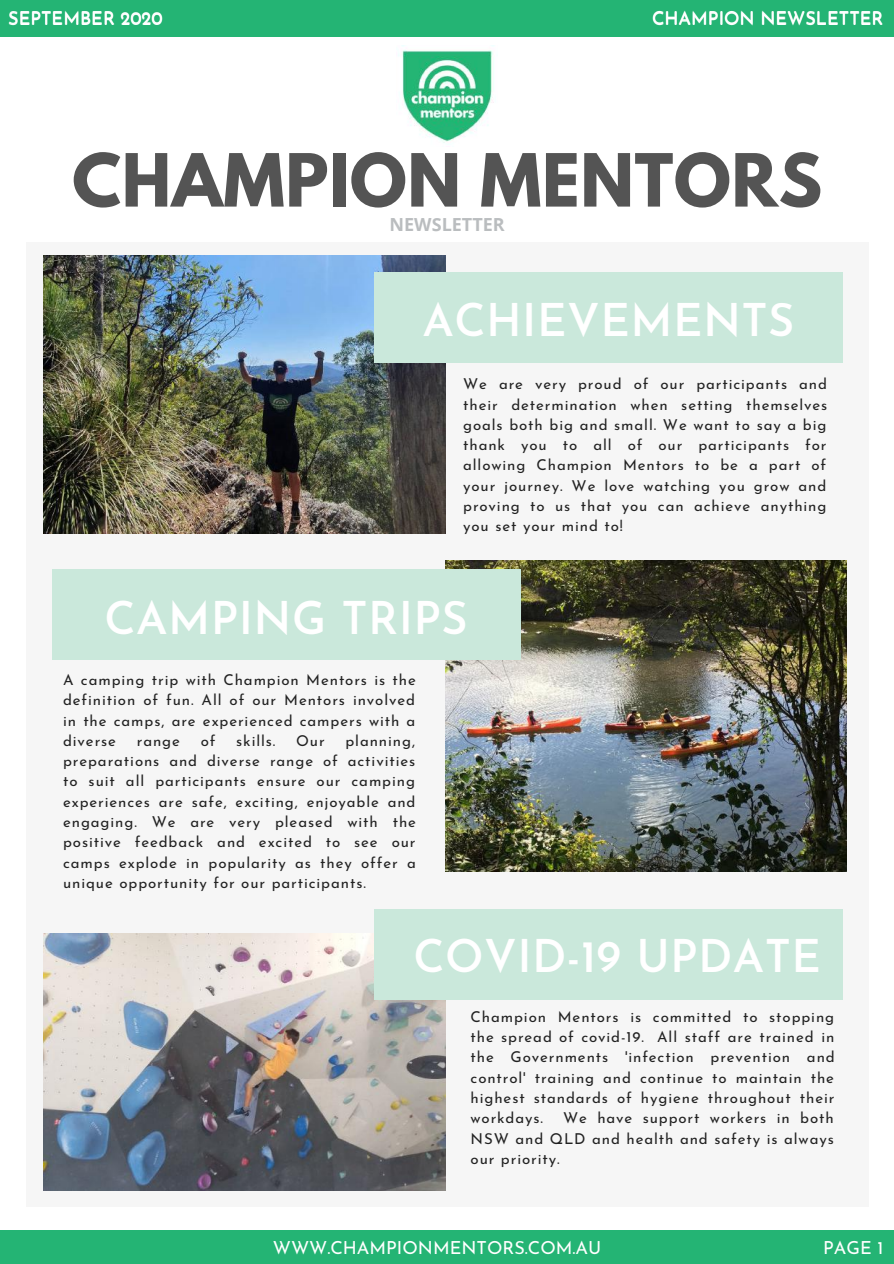
<style>
.page{position:relative;width:894px;height:1264px;background:#fff}
.page>*{position:absolute;margin:0;border:0;box-sizing:border-box;transform-origin:0 0}
.t1{font:700 64.8px "League Spartan";letter-spacing:.01em;color:#545454}
.t2{font:600 45px "Josefin Sans";letter-spacing:.01em;color:#fff}
.t3{font:18px "Josefin Sans";color:#fff}
.t4{font:700 18px "Open Sans";color:#babdbf}
.t5{font:15px/20.2px "Josefin Sans";letter-spacing:.06em;color:#222;text-align:justify}
</style>
<div class="page">
<div style="left:0;top:1230px;width:893px;height:33px;background:#24b474"></div>
<div style="left:0;top:0;width:893px;height:37px;background:#24b474"></div>
<div style="left:27px;top:242px;width:841px;height:964px;background:#f6f6f6"></div>
<img style="left:44px;top:255px;width:401px;height:278px">
<img style="left:445px;top:560px;width:401px;height:311px">
<img style="left:44px;top:933px;width:401px;height:257px">
<div style="left:374px;top:272px;width:468px;height:91px;background:#cae8db"></div>
<div style="left:52px;top:570px;width:468px;height:90px;background:#cae8db"></div>
<div style="left:374px;top:909px;width:468px;height:90px;background:#cae8db"></div>
<img style="left:398px;top:50px;width:96px;height:93px">
<p class="t3" style="left:8px;top:11px;width:156px">SEPTEMBER 2020</p>
<p class="t3" style="left:652px;top:11px;width:233px">CHAMPION NEWSLETTER</p>
<h1 class="t1" style="left:72px;top:148px;width:751px">CHAMPION MENTORS</h1>
<p class="t4" style="left:389px;top:212px;width:117px">NEWSLETTER</p>
<h2 class="t2" style="left:422px;top:302px;width:373px">ACHIEVEMENTS</h2>
<p class="t5" style="left:463px;top:375px;width:365px">We are very proud of our participants and their determination when setting themselves goals both big and small. We want to say a big thank you to all of our participants for allowing Champion Mentors to be a part of your journey. We love watching you grow and proving to us that you can achieve anything you set your mind to!</p>
<h2 class="t2" style="left:104px;top:600px;width:364px">CAMPING TRIPS</h2>
<p class="t5" style="left:63px;top:671px;width:354px">A camping trip with Champion Mentors is the definition of fun. All of our Mentors involved in the camps, are experienced campers with a diverse</p>
<p class="t5" style="left:63px;top:732px;width:354px;text-indent:282px">planning, preparations and diverse range of activities to suit all participants ensure our camping experiences are safe, exciting, enjoyable and engaging. We are very pleased with the positive feedback and excited to see our camps explode in popularity as they offer a unique opportunity for our participants.</p>
<p class="t5" style="left:137px;top:732px;width:45px">range</p>
<p class="t5" style="left:201px;top:732px;width:16px">of</p>
<p class="t5" style="left:236px;top:732px;width:41px">skills.</p>
<p class="t5" style="left:296px;top:732px;width:30px">Our</p>
<h2 class="t2" style="left:413px;top:938px;width:409px">COVID-19 UPDATE</h2>
<p class="t5" style="left:470px;top:1008px;width:365px">Champion Mentors is committed to stopping the spread of covid-19. All staff are trained in the Governments 'infection prevention and control' training and continue to maintain the highest standards of hygiene throughout their workdays.</p>
<p class="t5" style="left:470px;top:1109px;width:364px;text-indent:92px">We have support workers in both NSW and QLD and health and safety is always our priority.</p>
<p class="t3" style="left:273px;top:1240px;width:330px">WWW.CHAMPIONMENTORS.COM.AU</p>
<p class="t3" style="left:822px;top:1240px;width:62px">PAGE 1</p>
</div>
